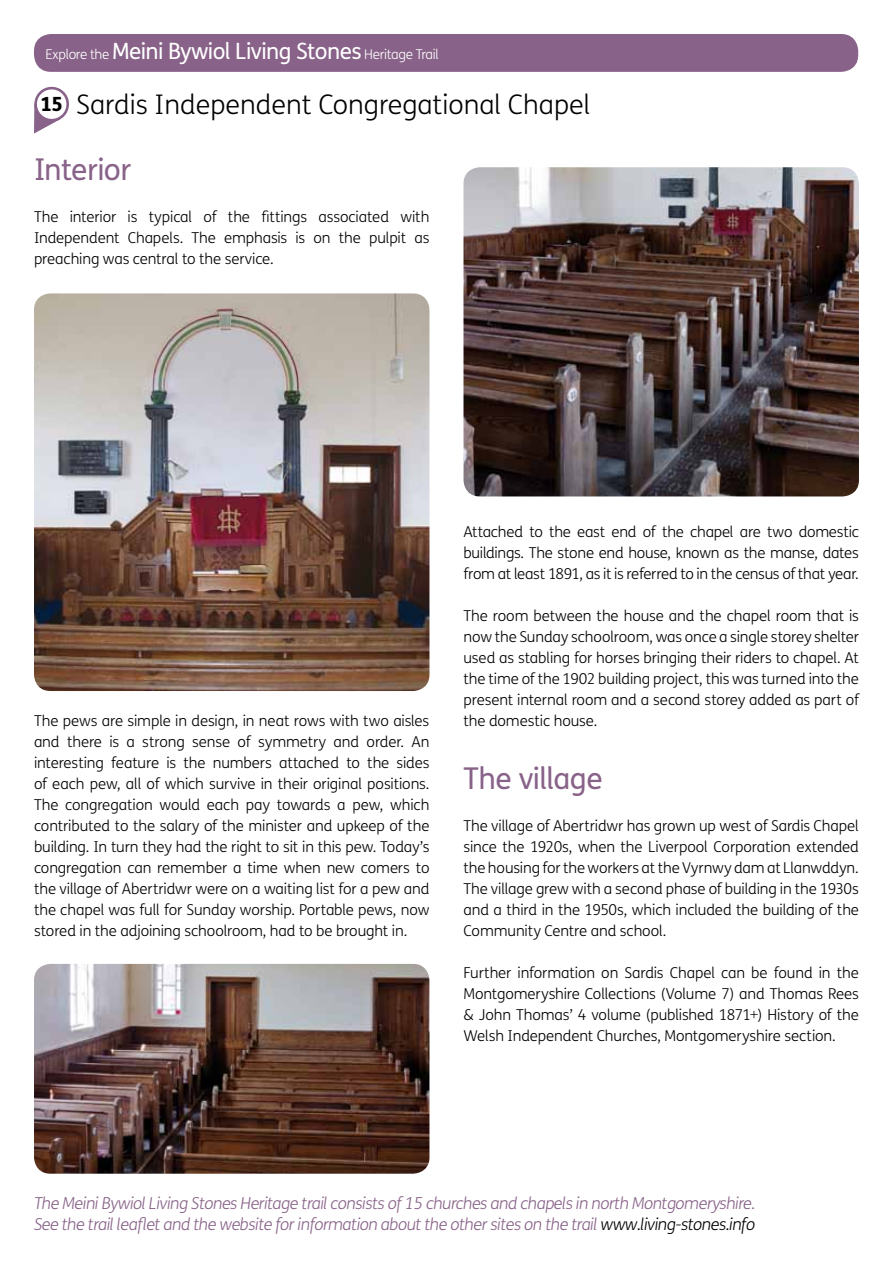
<style>
.page{position:relative;width:893px;height:1263px;background:#fff}
.page>*{position:absolute;margin:0;border:0;box-sizing:border-box;transform-origin:0 0}
.t1{font:30px "FS Me";letter-spacing:-.02em;color:#886288}
.t2{font:300 27px "FS Me";color:#000}
.t3{font:italic 300 16.5px/21px "FS Me";letter-spacing:-.03em;color:#886288}
.t4{font:300 15px/21px "FS Me";letter-spacing:-.01em;color:#000;text-align:justify}
.t5{font:300 13.5px "FS Me";letter-spacing:-.025em;color:#fff}
.s1{font-weight:400;font-size:22.5px}
.s2{font-weight:800;font-size:19.65px}
.s3{color:#000}
</style>
<div class="page">
<div style="left:34px;top:34px;width:824px;height:38px;background:#886288;border-radius:17px"></div>
<svg style="left:34px;top:86px;width:35px;height:48px"></svg>
<img style="left:34px;top:293px;width:395px;height:398px">
<img style="left:34px;top:964px;width:395px;height:210px">
<img style="left:463px;top:167px;width:396px;height:329px">
<p class="t5" style="left:45px;top:47px;width:395px">Explore the <span class="s1">Meini Bywiol Living Stones</span> Heritage Trail</p>
<h2 class="t2" style="left:40px;top:89px;width:551px"><span class="s2">15</span> Sardis Independent Congregational Chapel</h2>
<h1 class="t1" style="left:34px;top:152px;width:99px">Interior</h1>
<p class="t4" style="left:34px;top:207px;width:397px">The interior is typical of the fittings associated with Independent Chapels. The emphasis is on the pulpit as preaching was central to the service.</p>
<p class="t4" style="left:34px;top:711px;width:397px">The pews are simple in design, in neat rows with two aisles and there is a strong sense of symmetry and order. An interesting feature is the numbers attached to the sides of each pew, all of which survive in their original positions.<br>The congregation would each pay towards a pew, which contributed to the salary of the minister and upkeep of the building. In turn they had the right to sit in this pew. Today’s congregation can remember a time when new comers to the village of Abertridwr were on a waiting list for a pew and the chapel was full for Sunday worship. Portable pews, now stored in the adjoining schoolroom, had to be brought in.</p>
<p class="t4" style="left:463px;top:522px;width:397px">Attached to the east end of the chapel are two domestic buildings. The stone end house, known as the manse, dates from at least 1891, as it is referred to in the census of that year.</p>
<p class="t4" style="left:463px;top:606px;width:397px">The room between the house and the chapel room that is now the Sunday schoolroom, was once a single storey shelter used as stabling for horses bringing their riders to chapel. At the time of the 1902 building project, this was turned into the present internal room and a second storey added as part of the domestic house.</p>
<h1 class="t1" style="left:463px;top:761px;width:141px">The village</h1>
<p class="t4" style="left:463px;top:816px;width:397px">The village of Abertridwr has grown up west of Sardis Chapel since the 1920s, when the Liverpool Corporation extended the housing for the workers at the Vyrnwy dam at Llanwddyn.<br>The village grew with a second phase of building in the 1930s and a third in the 1950s, which included the building of the Community Centre and school.</p>
<p class="t4" style="left:463px;top:963px;width:397px">Further information on Sardis Chapel can be found in the Montgomeryshire Collections (Volume 7) and Thomas Rees &amp; John Thomas’ 4 volume (published 1871+) History of the Welsh Independent Churches, Montgomeryshire section.</p>
<p class="t3" style="left:34px;top:1193px;width:723px">The Meini Bywiol Living Stones Heritage trail consists of 15 churches and chapels in north Montgomeryshire.<br>See the trail leaflet and the website for information about the other sites on the trail <span class="s3">www.living-stones.info</span></p>
</div>
